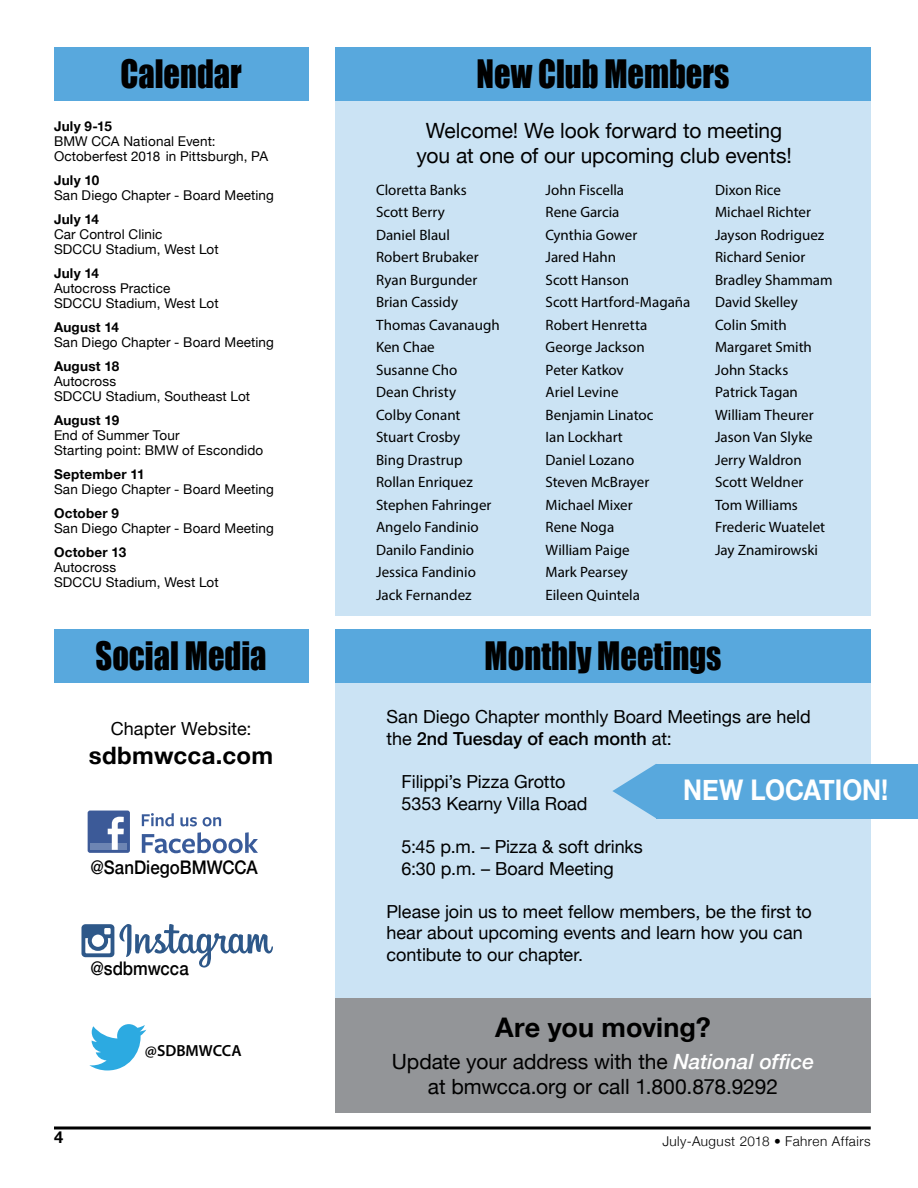
<style>
.page{position:relative;width:918px;height:1188px;background:#fff}
.page>*{position:absolute;margin:0;border:0;box-sizing:border-box;transform-origin:0 0}
.t1{font:36px "Impact";color:#000;scale:.9 1}
.t2{font:700 28.5px "Helvetica Neue";color:#fff;scale:.9 1}
.t3{font:700 27px "Helvetica Neue";color:#000}
.t4{font:700 24px "Helvetica Neue";letter-spacing:.015em;color:#000}
.t5{font:21px/25.2px "Helvetica Neue";letter-spacing:-.005em;color:#000;text-align:center}
.t6{font:500 18.75px "Helvetica Neue";color:#000;scale:.9 1}
.t7{font:18px/21.6px "Helvetica Neue";color:#000}
.t8{font:700 16.5px "Helvetica Neue";color:#000}
.t9{font:600 16.05px "Myriad Pro";color:#000}
.t10{font:15px/22.5px "Myriad Pro";color:#000}
.t11{font:13.5px/15px "Helvetica Neue";letter-spacing:.01em;color:#000}
.t12{font:700 13.5px "Helvetica Neue";letter-spacing:.015em;color:#000}
.t13{font:300 13.5px "Helvetica Neue";letter-spacing:.035em;color:#000}
.s1{font-weight:500}
.s2{font-weight:500;font-style:italic;color:#fff}
</style>
<div class="page">
<svg style="left:54px;top:1126px;width:817px;height:4px;background:#3f3f3f"></svg>
<div style="left:335px;top:93px;width:536px;height:523px;background:#cbe3f4"></div>
<div style="left:335px;top:683px;width:536px;height:421px;background:#cbe3f4"></div>
<div style="left:54px;top:47px;width:254px;height:54px;background:#58a8dd"></div>
<div style="left:54px;top:629px;width:254px;height:54px;background:#58a8dd"></div>
<div style="left:335px;top:47px;width:536px;height:54px;background:#58a8dd"></div>
<div style="left:335px;top:629px;width:536px;height:54px;background:#58a8dd"></div>
<div style="left:335px;top:998px;width:536px;height:115px;background:#939598"></div>
<svg style="left:89px;top:1024px;width:57px;height:46px"></svg>
<svg style="left:142px;top:813px;width:32px;height:13px"></svg>
<svg style="left:180px;top:817px;width:17px;height:9px"></svg>
<svg style="left:203px;top:817px;width:18px;height:9px"></svg>
<svg style="left:142px;top:832px;width:116px;height:21px"></svg>
<div style="left:88px;top:811px;width:42px;height:42px;background:#3c5a98;border-radius:2px"></div>
<div style="left:91px;top:844px;width:36px;height:6px;background:#6d85b3"></div>
<svg style="left:108px;top:817px;width:16px;height:33px"></svg>
<svg style="left:119px;top:924px;width:154px;height:44px"></svg>
<div style="left:81px;top:924px;width:33px;height:33px;background:#2e5889;border-radius:4px"></div>
<svg style="left:85px;top:938px;width:26px;height:15px"></svg>
<div style="left:90px;top:933px;width:16px;height:16px;background:#fff;border-radius:50%"></div>
<div style="left:88px;top:931px;width:20px;height:20px;border:4px solid #2e5889;border-radius:50%"></div>
<div style="left:104px;top:928px;width:7px;height:6px;background:#fff"></div>
<svg style="left:612px;top:764px;width:44px;height:54px"></svg>
<div style="left:656px;top:764px;width:262px;height:54px;background:#58a8dd"></div>
<h1 class="t1" style="left:120px;top:46px;width:136px">Calendar</h1>
<p class="t12" style="left:54px;top:116px;width:59px">July 9-15</p>
<p class="t11" style="left:54px;top:135px;width:216px">BMW CCA National Event:<br>Octoberfest 2018 in Pittsburgh, PA</p>
<p class="t12" style="left:54px;top:170px;width:47px">July 10</p>
<p class="t11" style="left:54px;top:189px;width:222px">San Diego Chapter - Board Meeting</p>
<p class="t12" style="left:54px;top:209px;width:47px">July 14</p>
<p class="t11" style="left:54px;top:228px;width:166px">Car Control Clinic<br>SDCCU Stadium, West Lot</p>
<p class="t12" style="left:54px;top:263px;width:47px">July 14</p>
<p class="t11" style="left:54px;top:282px;width:166px">Autocross Practice<br>SDCCU Stadium, West Lot</p>
<p class="t12" style="left:54px;top:317px;width:66px">August 14</p>
<p class="t11" style="left:54px;top:336px;width:222px">San Diego Chapter - Board Meeting</p>
<p class="t12" style="left:54px;top:356px;width:67px">August 18</p>
<p class="t11" style="left:54px;top:375px;width:198px">Autocross<br>SDCCU Stadium, Southeast Lot</p>
<p class="t12" style="left:54px;top:410px;width:67px">August 19</p>
<p class="t11" style="left:54px;top:429px;width:211px">End of Summer Tour<br>Starting point: BMW of Escondido</p>
<p class="t12" style="left:54px;top:464px;width:92px">September 11</p>
<p class="t11" style="left:54px;top:483px;width:222px">San Diego Chapter - Board Meeting</p>
<p class="t12" style="left:54px;top:503px;width:67px">October 9</p>
<p class="t11" style="left:54px;top:522px;width:222px">San Diego Chapter - Board Meeting</p>
<p class="t12" style="left:54px;top:542px;width:74px">October 13</p>
<p class="t11" style="left:54px;top:561px;width:166px">Autocross<br>SDCCU Stadium, West Lot</p>
<h1 class="t1" style="left:96px;top:628px;width:191px">Social Media</h1>
<p class="t7" style="left:111px;top:719px;width:142px">Chapter Website:</p>
<h3 class="t4" style="left:89px;top:737px;width:186px">sdbmwcca.com</h3>
<p class="t6" style="left:91px;top:852px;width:187px">@SanDiegoBMWCCA</p>
<p class="t6" style="left:91px;top:953px;width:111px">@sdbmwcca</p>
<p class="t9" style="left:145px;top:1040px;width:98px">@SDBMWCCA</p>
<h1 class="t1" style="left:477px;top:46px;width:282px">New Club Members</h1>
<h3 class="t5" style="left:416px;top:119px;width:377px">Welcome! We look forward to meeting you at one of our upcoming club events!</h3>
<p class="t10" style="left:376px;top:178px;width:125px">Cloretta Banks<br>Scott Berry<br>Daniel Blaul<br>Robert Brubaker<br>Ryan Burgunder<br>Brian Cassidy<br>Thomas Cavanaugh<br>Ken Chae<br>Susanne Cho<br>Dean Christy<br>Colby Conant<br>Stuart Crosby<br>Bing Drastrup<br>Rollan Enriquez<br>Stephen Fahringer<br>Angelo Fandinio<br>Danilo Fandinio<br>Jessica Fandinio<br>Jack Fernandez</p>
<p class="t10" style="left:546px;top:178px;width:146px">John Fiscella<br>Rene Garcia<br>Cynthia Gower<br>Jared Hahn<br>Scott Hanson<br>Scott Hartford-Magaña<br>Robert Henretta<br>George Jackson<br>Peter Katkov<br>Ariel Levine<br>Benjamin Linatoc<br>Ian Lockhart<br>Daniel Lozano<br>Steven McBrayer<br>Michael Mixer<br>Rene Noga<br>William Paige<br>Mark Pearsey<br>Eileen Quintela</p>
<p class="t10" style="left:715px;top:178px;width:119px">Dixon Rice<br>Michael Richter<br>Jayson Rodriguez<br>Richard Senior<br>Bradley Shammam<br>David Skelley<br>Colin Smith<br>Margaret Smith<br>John Stacks<br>Patrick Tagan<br>William Theurer<br>Jason Van Slyke<br>Jerry Waldron<br>Scott Weldner<br>Tom Williams<br>Frederic Wuatelet<br>Jay Znamirowski</p>
<h1 class="t1" style="left:485px;top:628px;width:265px">Monthly Meetings</h1>
<p class="t7" style="left:387px;top:707px;width:426px">San Diego Chapter monthly Board Meetings are held the <span class="s1">2nd Tuesday of each month</span> at:</p>
<p class="t7" style="left:402px;top:772px;width:187px">Filippi’s Pizza Grotto<br>5353 Kearny Villa Road</p>
<p class="t7" style="left:402px;top:837px;width:243px">5:45 p.m. – Pizza &amp; soft drinks<br>6:30 p.m. – Board Meeting</p>
<p class="t7" style="left:387px;top:902px;width:427px">Please join us to meet fellow members, be the first to hear about upcoming events and learn how you can contibute to our chapter.</p>
<h2 class="t2" style="left:683px;top:768px;width:230px">NEW LOCATION!</h2>
<h3 class="t3" style="left:495px;top:1006px;width:217px">Are you moving?</h3>
<h3 class="t5" style="left:392px;top:1050px;width:424px">Update your address with the <span class="s2">National office </span>at bmwcca.org or call 1.800.878.9292</h3>
<p class="t8" style="left:54px;top:1125px;width:11px">4</p>
<p class="t13" style="left:662px;top:1130px;width:210px">July-August 2018 • Fahren Affairs</p>
</div>
